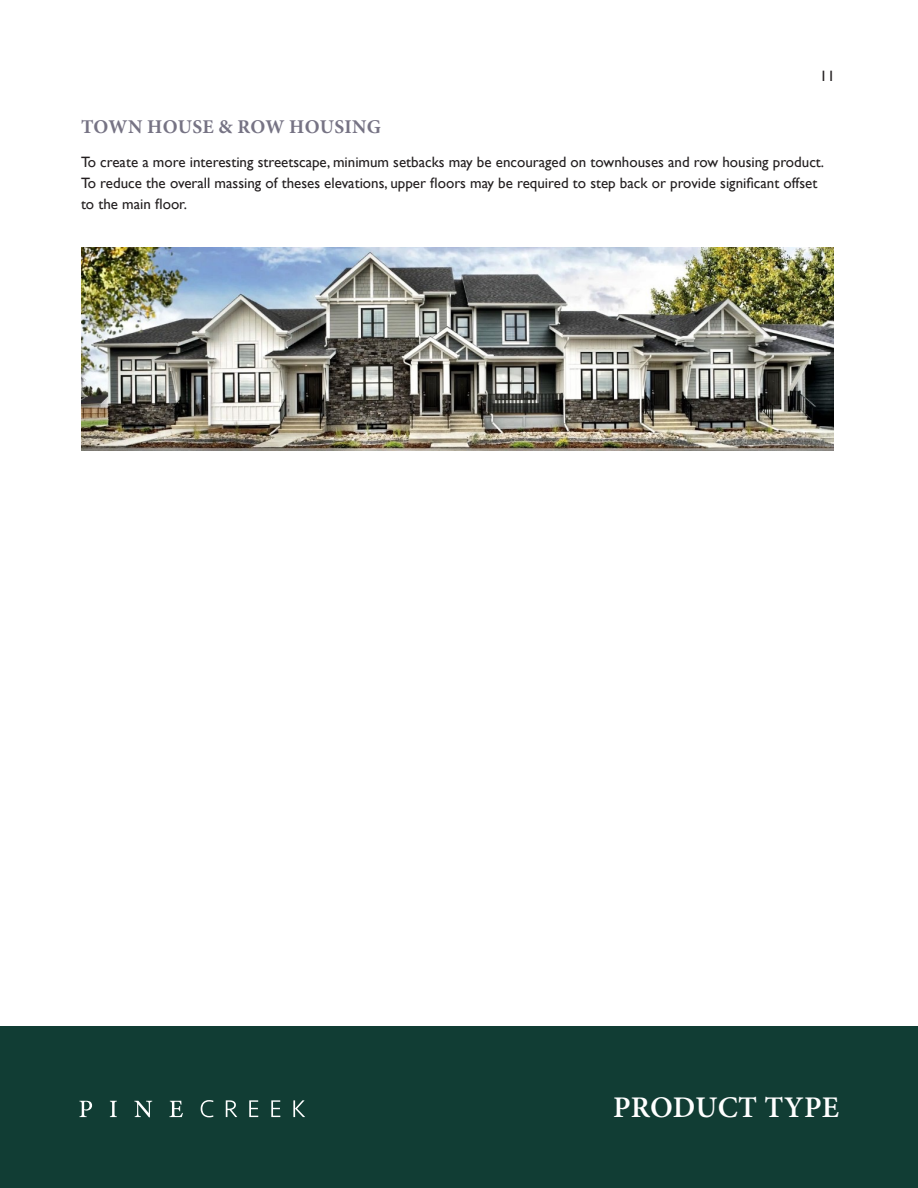
<style>
.page{position:relative;width:918px;height:1188px;background:#fff}
.page>*{position:absolute;margin:0;border:0;box-sizing:border-box;transform-origin:0 0}
.t1{font:600 30px "Minion Pro";letter-spacing:.005em;color:#fff}
.subtitle1{font:700 19.5px "Minion Pro";letter-spacing:.01em;color:#767384}
.body{font:15px/21px "Gill Sans";color:#231f20}
</style>
<div class="page">
<div style="left:0;top:1026px;width:918px;height:162px;background:#113d34"></div>
<svg style="left:80px;top:1101px;width:12px;height:16px"></svg>
<svg style="left:110px;top:1101px;width:7px;height:16px"></svg>
<svg style="left:134px;top:1101px;width:18px;height:16px"></svg>
<svg style="left:169px;top:1101px;width:14px;height:16px"></svg>
<svg style="left:201px;top:1100px;width:12px;height:17px"></svg>
<svg style="left:226px;top:1100px;width:11px;height:17px"></svg>
<svg style="left:249px;top:1100px;width:9px;height:17px"></svg>
<svg style="left:271px;top:1100px;width:9px;height:17px"></svg>
<svg style="left:293px;top:1100px;width:12px;height:17px"></svg>
<img style="left:81px;top:248px;width:752px;height:202px">
<p class="body" style="left:820px;top:65px;width:16px">11</p>
<p class="subtitle1" style="left:81px;top:113px;width:301px">TOWN HOUSE &amp; ROW HOUSING</p>
<p class="body" style="left:81px;top:152px;width:745px">To create a more interesting streetscape, minimum setbacks may be encouraged on townhouses and row housing product.<br>To reduce the overall massing of theses elevations, upper floors may be required to step back or provide significant offset to the main floor.</p>
<p class="t1" style="left:613px;top:1087px;width:227px">PRODUCT TYPE</p>
</div>
